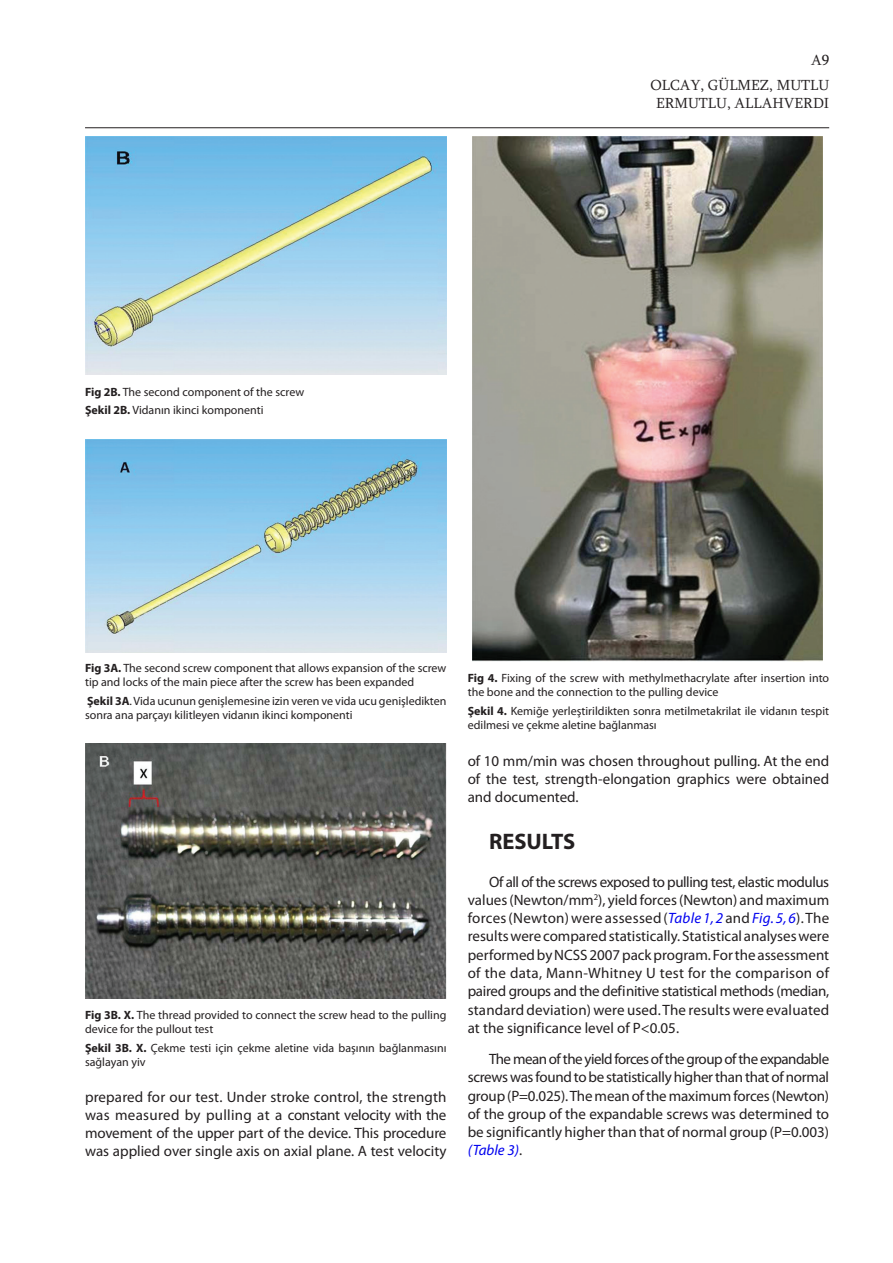
<style>
.page{position:relative;width:893px;height:1263px;background:#fff}
.page>*{position:absolute;margin:0;border:0;box-sizing:border-box;transform-origin:0 0}
.ANA_BASLIK{font:700 22.5px "Myriad Pro";color:#231f20}
.METIN{font:15px/18.3px "Myriad Pro";color:#231f20;text-align:justify}
.UST_BILGI_SAG{font:15px "Sylfaen";color:#231f20}
.sag_numara{font:15px "Sylfaen";color:#231f20}
.METIN-2{font:12px/14.4px "Myriad Pro";color:#231f20}
.s1{font-weight:700}
.s2{font-style:italic;color:#0000ef}
</style>
<div class="page">
<hr style="left:85px;top:127px;width:744px;height:1px;background:#231f20">
<img style="left:85px;top:136px;width:361px;height:238px">
<img style="left:85px;top:439px;width:361px;height:213px">
<img style="left:85px;top:743px;width:361px;height:255px">
<img style="left:472px;top:136px;width:351px;height:525px">
<p class="sag_numara" style="left:811px;top:50px;width:20px">A9</p>
<p class="UST_BILGI_SAG" style="left:650px;top:75px;width:180px">OLCAY, GÜLMEZ, MUTLU</p>
<p class="UST_BILGI_SAG" style="left:656px;top:93px;width:175px">ERMUTLU, ALLAHVERDI</p>
<p class="METIN-2" style="left:85px;top:384px;width:221px"><span class="s1">Fig 2B.</span> The second component of the screw</p>
<p class="METIN-2" style="left:85px;top:403px;width:180px"><span class="s1">Şekil 2B.</span> Vidanın ikinci komponenti</p>
<p class="METIN-2" style="left:85px;top:660px;width:363px"><span class="s1">Fig 3A.</span> The second screw component that allows expansion of the screw tip and locks of the main piece after the screw has been expanded</p>
<p class="METIN-2" style="left:85px;top:693px;width:363px"><span class="s1">Şekil 3A</span>. Vida ucunun genişlemesine izin veren ve vida ucu genişledikten sonra ana parçayı kilitleyen vidanın ikinci komponenti</p>
<p class="METIN-2" style="left:85px;top:1007px;width:363px"><span class="s1">Fig 3B. X.</span> The thread provided to connect the screw head to the pulling device for the pullout test</p>
<p class="METIN-2" style="left:85px;top:1041px;width:363px"><span class="s1">Şekil 3B. X.</span> Çekme testi için çekme aletine vida başının bağlanmasını sağlayan yiv</p>
<p class="METIN" style="left:85px;top:1088px;width:363px">prepared for our test. Under stroke control, the strength was measured by pulling at a constant velocity with the movement of the upper part of the device. This procedure was applied over single axis on axial plane. A test velocity</p>
<p class="METIN-2" style="left:468px;top:670px;width:363px"><span class="s1">Fig 4.</span> Fixing of the screw with methylmethacrylate after insertion into the bone and the connection to the pulling device</p>
<p class="METIN-2" style="left:468px;top:704px;width:363px"><span class="s1">Şekil 4.</span> Kemiğe yerleştirildikten sonra metilmetakrilat ile vidanın tespit edilmesi ve çekme aletine bağlanması</p>
<p class="METIN" style="left:468px;top:752px;width:363px">of 10 mm/min was chosen throughout pulling. At the end of the test, strength-elongation graphics were obtained and documented.</p>
<p class="ANA_BASLIK" style="left:489px;top:826px;width:88px">RESULTS</p>
<p class="METIN" style="left:468px;top:872px;width:363px;text-indent:21px">Of all of the screws exposed to pulling test, elastic modulus values (Newton/mm<sup>2</sup>), yield forces (Newton) and maximum forces (Newton) were assessed (<span class="s2">Table 1, 2</span> and <span class="s2">Fig. 5, 6</span>). The results were compared statistically. Statistical analyses were performed by NCSS 2007 pack program. For the assessment of the data, Mann-Whitney U test for the comparison of paired groups and the definitive statistical methods (median, standard deviation) were used. The results were evaluated at the significance level of P&lt;0.05.</p>
<p class="METIN" style="left:468px;top:1049px;width:363px;text-indent:21px">The mean of the yield forces of the group of the expandable screws was found to be statistically higher than that of normal group (P=0.025). The mean of the maximum forces (Newton) of the group of the expandable screws was determined to be significantly higher than that of normal group (P=0.003) <span class="s2">(Table 3)</span>.</p>
</div>
